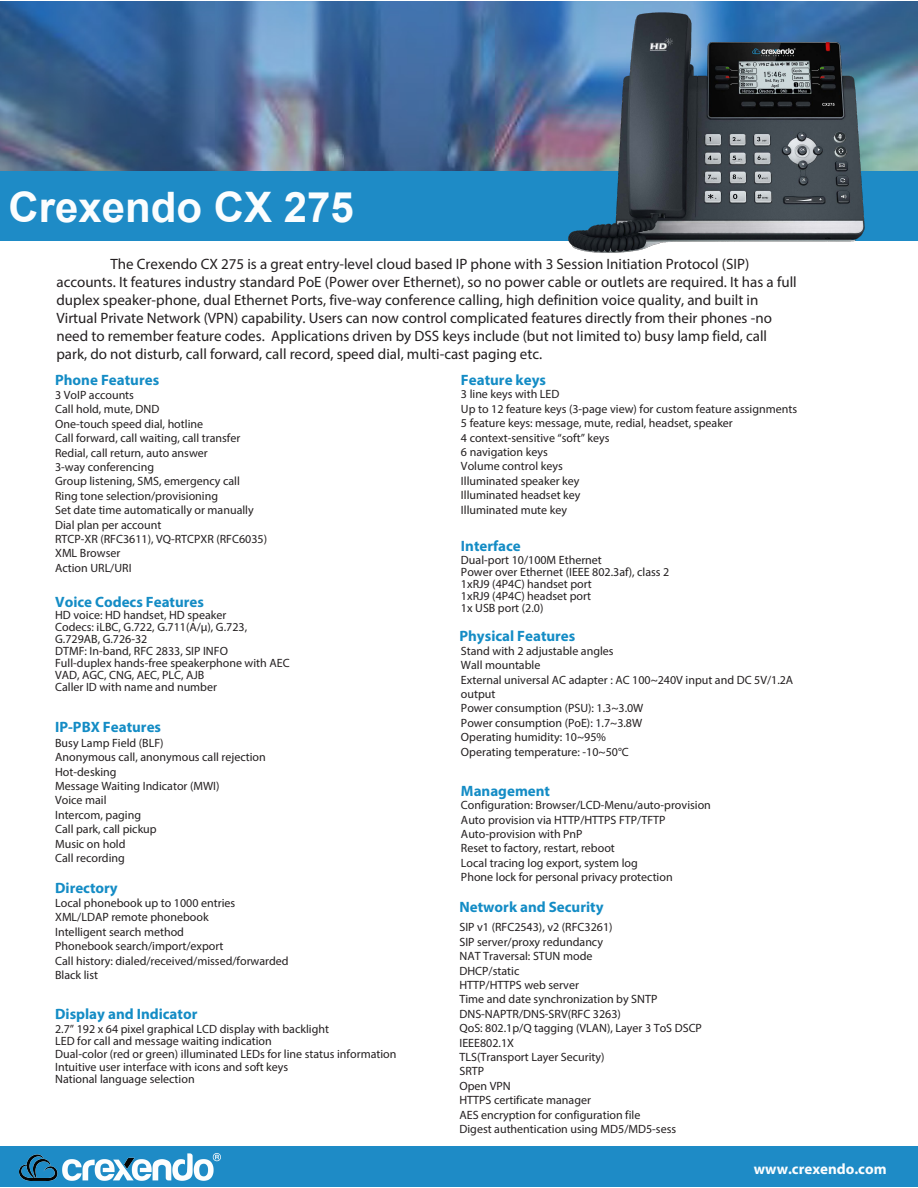
<style>
.page{position:relative;width:918px;height:1188px;background:#fff}
.page>*{position:absolute;margin:0;border:0;box-sizing:border-box;transform-origin:0 0}
.t1{font:700 42px "Arial";color:#fbfdfe}
.t2{font:15px/18px "Myriad Pro";color:#231f20}
.t3{font:700 15px "Myriad Pro";color:#148cc5}
.t4{font:700 15px "Myriad Pro";color:#fbfdfe}
.t5{font:12px/14.4px "Myriad Pro";color:#231f20}
.s1{color:#1e8bc6}
</style>
<div class="page">
<img style="left:0;top:1px;width:918px;height:170px">
<div style="left:0;top:171px;width:918px;height:69px;background:#1e8bc6"></div>
<div style="left:0;top:1147px;width:918px;height:40px;background:#1e8bc6"></div>
<img style="left:551px;top:1px;width:323px;height:252px">
<img style="left:20px;top:1153px;width:200px;height:28px">
<h1 class="t1" style="left:8px;top:179px;width:347px">Crexendo CX 275</h1>
<p class="t2" style="left:56px;top:255px;width:742px;text-indent:54px">The Crexendo CX 275 is a great entry-level cloud based IP phone with 3 Session Initiation Protocol (SIP) accounts. It features industry standard PoE (Power over Ethernet), so no power cable or outlets are required. It has a full duplex speaker-phone, dual Ethernet Ports, five-way conference calling, high definition voice quality, and built in Virtual Private Network (VPN) capability. Users can now control complicated features directly from their phones -no need to remember feature codes. Applications driven by DSS keys include (but not limited to) busy lamp field, call park, do not disturb, call forward, call record, speed dial, multi-cast paging etc.</p>
<p class="t3" style="left:55px;top:370px;width:106px">Phone Features</p>
<p class="t5" style="left:55px;top:388px;width:213px">3 VoIP accounts<br>Call hold, mute, DND<br>One-touch speed dial, hotline<br>Call forward, call waiting, call transfer<br>Redial, call return, auto answer<br>3-way conferencing<br>Group listening, SMS, emergency call<br>Ring tone selection/provisioning<br>Set date time automatically or manually<br>Dial plan per account<br>RTCP-XR (RFC3611), VQ-RTCPXR (RFC6035)<br>XML Browser<br>Action URL/URI</p>
<p class="t3" style="left:55px;top:592px;width:150px">Voice Codecs Features</p>
<p class="t5" style="left:55px;top:609px;width:236px;line-height:12px">HD voice: HD handset, HD speaker<br>Codecs: iLBC, G.722, G.711(A/μ), G.723,<br>G.729AB, G.726-32<br>DTMF: In-band, RFC 2833, SIP INFO<br>Full-duplex hands-free speakerphone with AEC<br>VAD, AGC, CNG, AEC, PLC, AJB<br>Caller ID with name and number</p>
<p class="t3" style="left:55px;top:717px;width:107px">IP-PBX Features</p>
<p class="t5" style="left:55px;top:735px;width:212px">Busy Lamp Field (BLF)<br>Anonymous call, anonymous call rejection<br>Hot-desking<br>Message Waiting Indicator (MWI)<br>Voice mail<br>Intercom, paging<br>Call park, call pickup<br>Music on hold<br>Call recording</p>
<p class="t3" style="left:55px;top:878px;width:64px">Directory</p>
<p class="t5" style="left:55px;top:895px;width:235px">Local phonebook up to 1000 entries<br>XML/LDAP remote phonebook<br>Intelligent search method<br>Phonebook search/import/export<br>Call history: dialed/received/missed/forwarded<br>Black list</p>
<p class="t3" style="left:55px;top:1004px;width:144px">Display and Indicator</p>
<p class="t5" style="left:55px;top:1022px;width:343px;line-height:12.6px">2.7” 192 x 64 pixel graphical LCD display with backlight<br>LED for call and message waiting indication<br>Dual-color (red or green) illuminated LEDs for line status information Intuitive user interface with icons and soft keys<br>National language selection</p>
<p class="t3" style="left:461px;top:370px;width:87px">Feature keys</p>
<p class="t5" style="left:461px;top:387px;width:338px">3 line keys with LED<br>Up to 12 feature keys (3-page view) for custom feature assignments<br>5 feature keys: message, mute, redial, headset, speaker<br>4 context-sensitive “soft” keys<br>6 navigation keys<br>Volume control keys<br>Illuminated speaker key<br>Illuminated headset key<br>Illuminated mute key</p>
<p class="t3" style="left:461px;top:536px;width:61px"><span class="s1">I</span>nterface</p>
<p class="t5" style="left:461px;top:554px;width:210px;line-height:12px">Dual-port 10/100M Ethernet<br>Power over Ethernet (IEEE 802.3af), class 2<br>1xRJ9 (4P4C) handset port<br>1xRJ9 (4P4C) headset port<br>1x USB port (2.0)</p>
<p class="t3" style="left:459px;top:626px;width:117px">Physical Features</p>
<p class="t5" style="left:461px;top:643px;width:334px">Stand with 2 adjustable angles<br>Wall mountable<br>External universal AC adapter : AC 100~240V input and DC 5V/1.2A output<br>Power consumption (PSU): 1.3~3.0W<br>Power consumption (PoE): 1.7~3.8W<br>Operating humidity: 10~95%<br>Operating temperature: -10~50°C</p>
<p class="t3" style="left:461px;top:781px;width:91px">Management</p>
<p class="t5" style="left:461px;top:798px;width:251px">Configuration: Browser/LCD-Menu/auto-provision Auto provision via HTTP/HTTPS FTP/TFTP Auto-provision with PnP<br>Reset to factory, restart, reboot<br>Local tracing log export, system log<br>Phone lock for personal privacy protection</p>
<p class="t3" style="left:459px;top:897px;width:146px">Network and Security</p>
<p class="t5" style="left:459px;top:920px;width:244px">SIP v1 (RFC2543), v2 (RFC3261)<br>SIP server/proxy redundancy<br>NAT Traversal: STUN mode<br>DHCP/static<br>HTTP/HTTPS web server<br>Time and date synchronization by SNTP<br>DNS-NAPTR/DNS-SRV(RFC 3263)<br>QoS: 802.1p/Q tagging (VLAN), Layer 3 ToS DSCP<br>IEEE802.1X<br>TLS(Transport Layer Security)<br>SRTP<br>Open VPN<br>HTTPS certificate manager<br>AES encryption for configuration file<br>Digest authentication using MD5/MD5-sess</p>
<p class="t4" style="left:754px;top:1160px;width:134px">www.crexendo.com</p>
</div>
